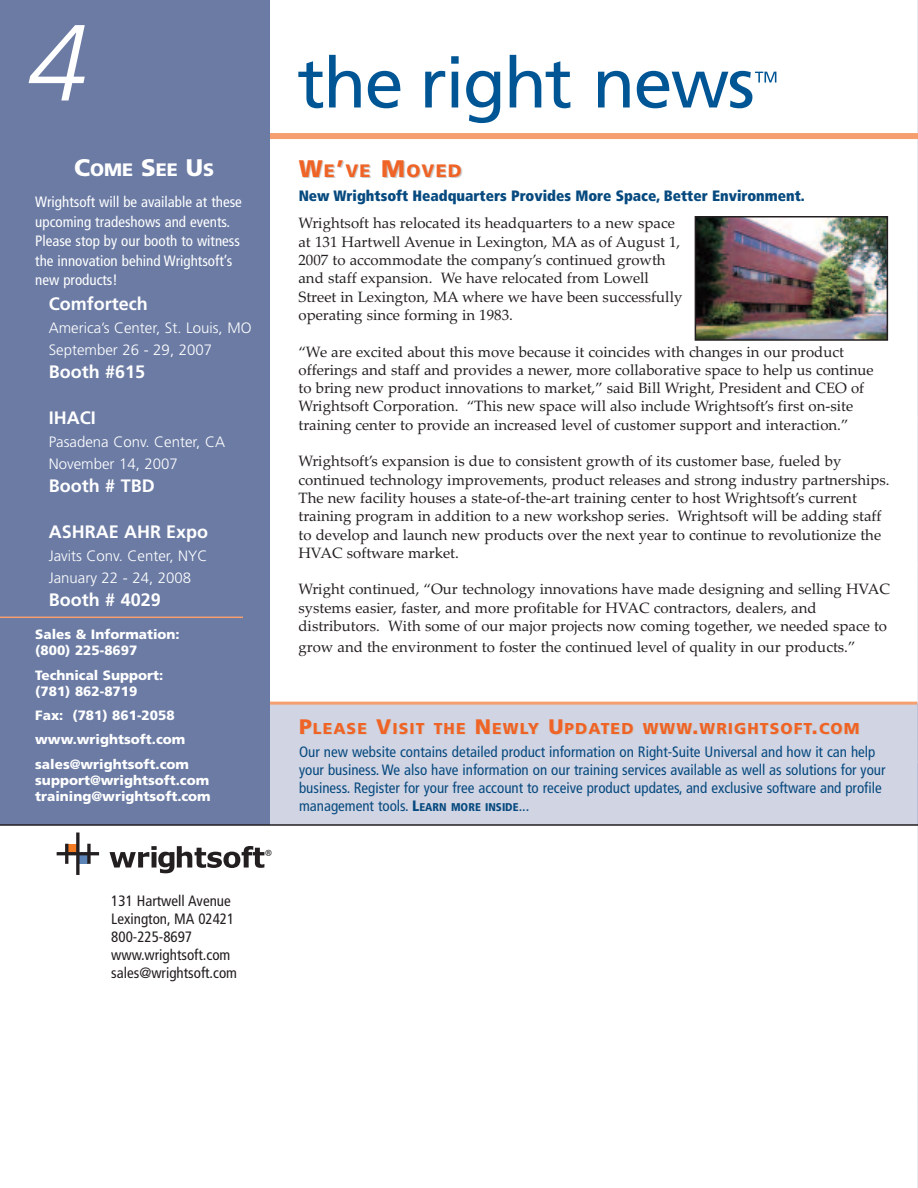
<style>
.page{position:relative;width:918px;height:1188px;background:#fff}
.page>*{position:absolute;margin:0;border:0;box-sizing:border-box;transform-origin:0 0}
.t1{font:italic 300 108px "Frutiger";color:#fff}
.t2{font:700 18px "Frutiger";color:#fff}
.t3{font:900 18px "Frutiger";letter-spacing:.065em;color:#ef6426}
.t4{font:900 18px "Frutiger";color:#fff}
.t5{font:900 15.75px "Frutiger";letter-spacing:.065em;color:#ef6426}
.t6{font:15px/18.3px "Palatino Linotype";color:#231f20}
.t7{font:condensed 15px/18px "Frutiger";color:#074a7f}
.t8{font:condensed 15px/19.5px "Frutiger";color:#fff}
.t9{font:300 15px/22.8px "Frutiger";color:#fff}
.t10{font:condensed 15px/18px "Frutiger";color:#231f20}
.t11{font:900 condensed 15px "Frutiger";color:#074a7f}
.t12{font:900 13.5px/16.2px "Frutiger";color:#fff}
.t13{font:13.5px "Myriad";color:#050504}
.s1{font-size:24px}
.s2{font-size:24px;color:#ccc}
.s3{font-size:21px}
.s4{font-size:21px;color:#ccc}
.s5{color:#ccc}
.s6{font-weight:900}
.s7{font-weight:900;font-size:11.25px}
</style>
<div class="page">
<div style="left:267px;top:703px;width:651px;height:122px;background:#d1d4e3"></div>
<hr style="left:264px;top:702px;width:653px;height:3px;background:#f59f70">
<img style="left:917px;top:0;width:1px;height:1188px">
<img style="left:917px;top:703px;width:1px;height:121px">
<svg style="left:298px;top:61px;width:25px;height:47px"></svg>
<svg style="left:329px;top:55px;width:32px;height:52px"></svg>
<svg style="left:368px;top:71px;width:32px;height:37px"></svg>
<svg style="left:425px;top:71px;width:20px;height:36px"></svg>
<svg style="left:451px;top:56px;width:8px;height:51px"></svg>
<svg style="left:466px;top:71px;width:34px;height:52px"></svg>
<svg style="left:510px;top:55px;width:60px;height:53px"></svg>
<svg style="left:598px;top:71px;width:32px;height:36px"></svg>
<svg style="left:637px;top:71px;width:139px;height:37px"></svg>
<div style="left:258px;top:133px;width:660px;height:6px;background:#f59f70"></div>
<div style="left:0;top:0;width:270px;height:825px;background:#6b7ba4"></div>
<hr style="left:0;top:617px;width:243px;height:1px;background:#f59f70">
<hr style="left:0;top:824px;width:918px;height:2px;background:#231f20">
<svg style="left:110px;top:846px;width:154px;height:27px"></svg>
<svg style="left:57px;top:833px;width:42px;height:42px"></svg>
<img style="left:698px;top:219px;width:187px;height:119px">
<div style="left:695px;top:216px;width:193px;height:125px;border:2px solid #231f20"></div>
<h1 class="t1" style="left:28px;top:20px;width:62px">4</h1>
<p class="t4" style="left:74px;top:162px;width:142px"><span class="s1">C</span>OME <span class="s1">S</span>EE <span class="s1">U</span>S</p>
<p class="t8" style="left:35px;top:193px;width:208px">Wrightsoft will be available at these upcoming tradeshows and events.<br>Please stop by our booth to witness the innovation behind Wrightsoft’s new products!</p>
<p class="t2" style="left:49px;top:296px;width:100px">Comfortech</p>
<p class="t9" style="left:49px;top:317px;width:204px">America’s Center, St. Louis, MO<br>September 26 - 29, 2007</p>
<p class="t2" style="left:49px;top:365px;width:98px">Booth #615</p>
<p class="t2" style="left:49px;top:410px;width:48px">IHACI</p>
<p class="t9" style="left:49px;top:431px;width:178px">Pasadena Conv. Center, CA<br>November 14, 2007</p>
<p class="t2" style="left:49px;top:479px;width:107px">Booth # TBD</p>
<p class="t2" style="left:49px;top:524px;width:161px">ASHRAE AHR Expo</p>
<p class="t9" style="left:49px;top:545px;width:160px">Javits Conv. Center, NYC<br>January 22 - 24, 2008</p>
<p class="t2" style="left:49px;top:593px;width:114px">Booth # 4029</p>
<p class="t12" style="left:35px;top:627px;width:146px">Sales &amp; Information: (800) 225-8697</p>
<p class="t12" style="left:35px;top:668px;width:130px">Technical Support: (781) 862-8719</p>
<p class="t12" style="left:35px;top:704px;width:155px;line-height:24.3px">Fax: (781) 861-2058 www.wrightsoft.com sales@wrightsoft.com</p>
<p class="t12" style="left:35px;top:773px;width:177px">support@wrightsoft.com training@wrightsoft.com</p>
<p class="t10" style="left:111px;top:893px;width:127px">131 Hartwell Avenue<br>Lexington, MA 02421<br>800-225-8697 www.wrightsoft.com sales@wrightsoft.com</p>
<p class="t13" style="left:265px;top:850px;width:8px">®</p>
<p class="t3" style="left:300px;top:163px;width:163px"><span class="s2">W</span>E<span class="s1">’</span>VE <span class="s2">M</span>OVED</p>
<p class="t11" style="left:299px;top:190px;width:508px">New Wrightsoft Headquarters Provides More Space, Better Environment.</p>
<p class="t6" style="left:298px;top:214px;width:385px">Wrightsoft has relocated its headquarters to a new space at 131 Hartwell Avenue in Lexington, MA as of August 1, 2007 to accommodate the company’s continued growth and staff expansion. We have relocated from Lowell Street in Lexington, MA where we have been successfully operating since forming in 1983.</p>
<p class="t6" style="left:298px;top:342px;width:577px">“We are excited about this move because it coincides with changes in our product offerings and staff and provides a newer, more collaborative space to help us continue to bring new product innovations to market,” said Bill Wright, President and CEO of Wrightsoft Corporation. “This new space will also include Wrightsoft’s first on-site training center to provide an increased level of customer support and interaction.”</p>
<p class="t6" style="left:298px;top:452px;width:593px">Wrightsoft’s expansion is due to consistent growth of its customer base, fueled by continued technology improvements, product releases and strong industry partnerships.<br>The new facility houses a state-of-the-art training center to host Wrightsoft’s current training program in addition to a new workshop series. Wrightsoft will be adding staff to develop and launch new products over the next year to continue to revolutionize the HVAC software market.</p>
<p class="t6" style="left:298px;top:580px;width:593px">Wright continued, “Our technology innovations have made designing and selling HVAC systems easier, faster, and more profitable for HVAC contractors, dealers, and distributors. With some of our major projects now coming together, we needed space to</p>
<p class="t6" style="left:298px;top:638px;width:559px">grow and the environment to foster the continued level of quality in our products.”</p>
<p class="t5" style="left:299px;top:722px;width:563px"><span class="s3">P</span>LEASE <span class="s3">V</span>ISIT THE <span class="s4">N</span>E<span class="s5">W</span>LY <span class="s3">U</span>PDATED <span class="s5">WWW</span><span class="s3">.</span>WRIGHTSOFT<span class="s3">.</span>C<span class="s5">OM</span></p>
<p class="t7" style="left:299px;top:744px;width:588px">Our new website contains detailed product information on Right-Suite Universal and how it can help your business. We also have information on our training services available as well as solutions for your business. Register for your free account to receive product updates, and exclusive software and profile management tools. <span class="s6">L</span><span class="s7">EARN MORE INSIDE</span>...</p>
</div>
